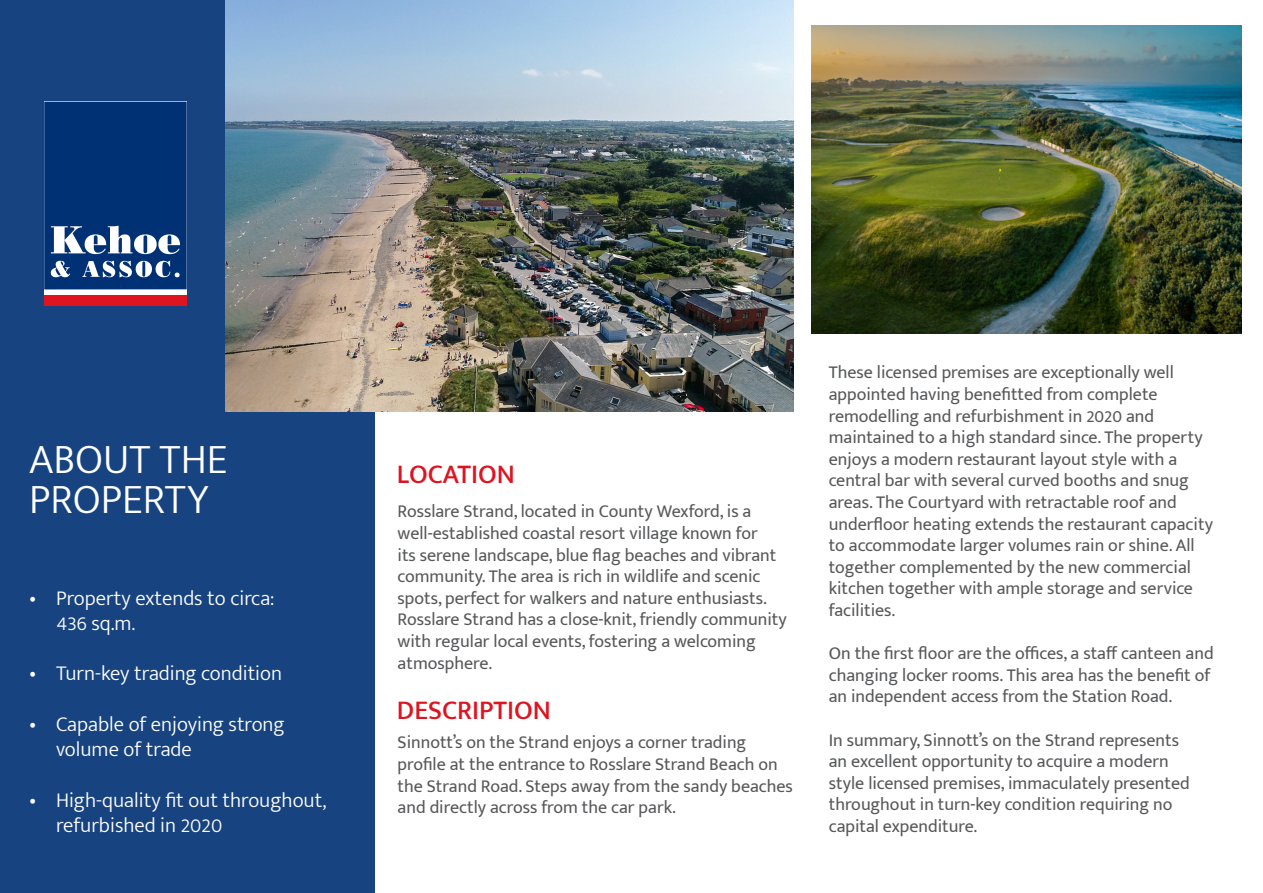
<style>
.page{position:relative;width:1263px;height:893px;background:#fff}
.page>*{position:absolute;margin:0;border:0;box-sizing:border-box;transform-origin:0 0}
.t1{font:300 42px "Mukta Mahee";color:#fff}
.t2{font:500 27px "Mukta Mahee";color:#de1420}
.t3{font:300 21px/25.2px "Mukta Mahee";color:#fff}
.t4{font:18px/21.6px "Mukta Mahee";color:#57585a}
</style>
<div class="page">
<div style="left:0;top:0;width:374px;height:893px;background:#174380"></div>
<img style="left:812px;top:26px;width:429px;height:308px">
<div style="left:44px;top:102px;width:143px;height:204px;background:linear-gradient(to right,#fff,#fff)"></div>
<div style="left:44px;top:296px;width:143px;height:10px;background:#de1420"></div>
<div style="left:44px;top:102px;width:143px;height:187px;background:#003174"></div>
<svg style="left:51px;top:261px;width:19px;height:16px"></svg>
<svg style="left:82px;top:261px;width:98px;height:16px"></svg>
<svg style="left:51px;top:226px;width:129px;height:28px"></svg>
<img style="left:226px;top:0;width:567px;height:412px">
<p class="t1" style="left:29px;top:434px;width:200px">ABOUT THE</p>
<p class="t1" style="left:29px;top:474px;width:181px">PROPERTY</p>
<p class="t3" style="left:29px;top:585px;width:247px">• Property extends to circa:</p>
<p class="t3" style="left:57px;top:610px;width:80px">436 sq.m.</p>
<p class="t3" style="left:29px;top:661px;width:254px">• Turn-key trading condition</p>
<p class="t3" style="left:56px;top:711px;width:230px;text-indent:-27px">• Capable of enjoying strong volume of trade</p>
<p class="t3" style="left:56px;top:787px;width:272px;text-indent:-27px">• High-quality fit out throughout, refurbished in 2020</p>
<p class="t2" style="left:397px;top:458px;width:119px">LOCATION</p>
<p class="t4" style="left:398px;top:500px;width:391px">Rosslare Strand, located in County Wexford, is a well-established coastal resort village known for<br>its serene landscape, blue flag beaches and vibrant community. The area is rich in wildlife and scenic spots, perfect for walkers and nature enthusiasts.<br>Rosslare Strand has a close-knit, friendly community with regular local events, fostering a welcoming atmosphere.</p>
<p class="t2" style="left:397px;top:694px;width:155px">DESCRIPTION</p>
<p class="t4" style="left:398px;top:731px;width:397px">Sinnott’s on the Strand enjoys a corner trading profile at the entrance to Rosslare Strand Beach on the Strand Road. Steps away from the sandy beaches and directly across from the car park.</p>
<p class="t4" style="left:829px;top:361px;width:386px">These licensed premises are exceptionally well appointed having benefitted from complete remodelling and refurbishment in 2020 and maintained to a high standard since. The property enjoys a modern restaurant layout style with a central bar with several curved booths and snug areas. The Courtyard with retractable roof and underfloor heating extends the restaurant capacity to accommodate larger volumes rain or shine. All together complemented by the new commercial kitchen together with ample storage and service facilities.</p>
<p class="t4" style="left:829px;top:642px;width:386px">On the first floor are the offices, a staff canteen and changing locker rooms. This area has the benefit of an independent access from the Station Road.</p>
<p class="t4" style="left:829px;top:729px;width:362px">In summary, Sinnott’s on the Strand represents an excellent opportunity to acquire a modern style licensed premises, immaculately presented throughout in turn-key condition requiring no capital expenditure.</p>
</div>
